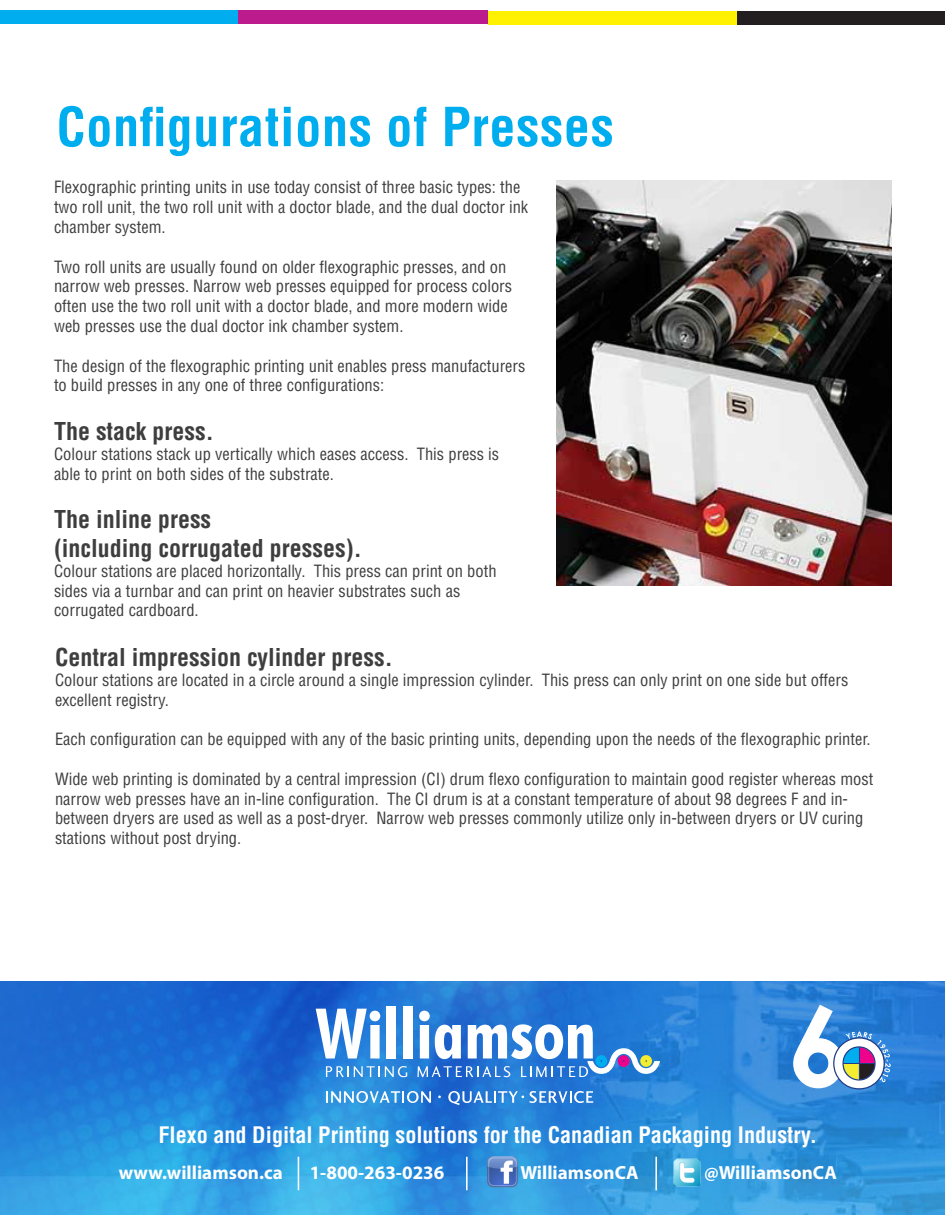
<style>
.page{position:relative;width:945px;height:1215px;background:#fff}
.page>*{position:absolute;margin:0;border:0;box-sizing:border-box;transform-origin:0 0}
.t1{font:700 condensed 52.5px "Helvetica";letter-spacing:.01em;color:#00aeef}
.t2{font:700 condensed 24px/28.8px "Helvetica";color:#3e3e3f}
.t3{font:700 condensed 22.2px "Helvetica";color:#fff}
.t4{font:700 19.05px "Myriad Pro";color:#fff}
.t5{font:condensed 16.5px/19.8px "Helvetica";color:#3e3e3f}
</style>
<div class="page">
<img style="left:0;top:982px;width:945px;height:233px">
<svg style="left:316px;top:1009px;width:64px;height:49px"></svg>
<div style="left:387px;top:1006px;width:9px;height:52px;background:#fff"></div>
<div style="left:403px;top:1006px;width:10px;height:52px;background:#fff"></div>
<svg style="left:326px;top:1066px;width:81px;height:11px"></svg>
<svg style="left:326px;top:1091px;width:105px;height:12px"></svg>
<svg style="left:448px;top:1091px;width:145px;height:14px;background:#5e9de0"></svg>
<svg style="left:417px;top:1011px;width:243px;height:66px"></svg>
<svg style="left:793px;top:1005px;width:98px;height:85px"></svg>
<hr style="left:844px;top:1063px;width:31px;height:1px;background:#223d86">
<hr style="left:859px;top:1047px;width:1px;height:33px;background:#223d86">
<img style="left:486px;top:1157px;width:32px;height:32px">
<img style="left:671px;top:1157px;width:32px;height:32px">
<hr style="left:298px;top:1157px;width:1px;height:33px;background:#fff">
<hr style="left:466px;top:1157px;width:2px;height:33px;background:#fff">
<hr style="left:655px;top:1157px;width:2px;height:33px;background:#fff">
<div style="left:0;top:10px;width:238px;height:14px;background:#00aeef"></div>
<div style="left:238px;top:10px;width:250px;height:14px;background:#bc1b8d"></div>
<div style="left:488px;top:11px;width:250px;height:14px;background:#fff101"></div>
<div style="left:738px;top:11px;width:207px;height:13px;background:#231f20"></div>
<img style="left:557px;top:180px;width:335px;height:405px">
<p class="t1" style="left:56px;top:94px;width:559px">Configurations of Presses</p>
<p class="t5" style="left:54px;top:177px;width:476px">Flexographic printing units in use today consist of three basic types: the two roll unit, the two roll unit with a doctor blade, and the dual doctor ink chamber system.</p>
<p class="t5" style="left:54px;top:257px;width:460px">Two roll units are usually found on older flexographic presses, and on narrow web presses. Narrow web presses equipped for process colors often use the two roll unit with a doctor blade, and more modern wide web presses use the dual doctor ink chamber system.</p>
<p class="t5" style="left:54px;top:356px;width:473px">The design of the flexographic printing unit enables press manufacturers to build presses in any one of three configurations:</p>
<p class="t2" style="left:54px;top:417px;width:161px">The stack press.</p>
<p class="t5" style="left:54px;top:444px;width:447px">Colour stations stack up vertically which eases access. This press is able to print on both sides of the substrate.</p>
<p class="t2" style="left:54px;top:505px;width:309px">The inline press<br>(including corrugated presses).</p>
<p class="t5" style="left:54px;top:561px;width:444px">Colour stations are placed horizontally. This press can print on both sides via a turnbar and can print on heavier substrates such as</p>
<p class="t5" style="left:54px;top:600px;width:146px">corrugated cardboard.</p>
<p class="t2" style="left:55px;top:643px;width:339px">Central impression cylinder press.</p>
<p class="t5" style="left:55px;top:670px;width:795px">Colour stations are located in a circle around a single impression cylinder. This press can only print on one side but offers excellent registry.</p>
<p class="t5" style="left:55px;top:729px;width:817px">Each configuration can be equipped with any of the basic printing units, depending upon the needs of the flexographic printer.</p>
<p class="t5" style="left:55px;top:769px;width:820px">Wide web printing is dominated by a central impression (CI) drum flexo configuration to maintain good register whereas most narrow web presses have an in-line configuration. The CI drum is at a constant temperature of about 98 degrees F and in&shy;between dryers are used as well as a post-dryer. Narrow web presses commonly utilize only in-between dryers or UV curing stations without post drying.</p>
<p class="t3" style="left:159px;top:1121px;width:660px">Flexo and Digital Printing solutions for the Canadian Packaging Industry.</p>
<p class="t4" style="left:119px;top:1160px;width:165px">www.williamson.ca</p>
<p class="t4" style="left:310px;top:1160px;width:136px">1-800-263-0236</p>
<p class="t4" style="left:521px;top:1160px;width:120px">WilliamsonCA</p>
<p class="t4" style="left:704px;top:1160px;width:134px">@WilliamsonCA</p>
</div>
